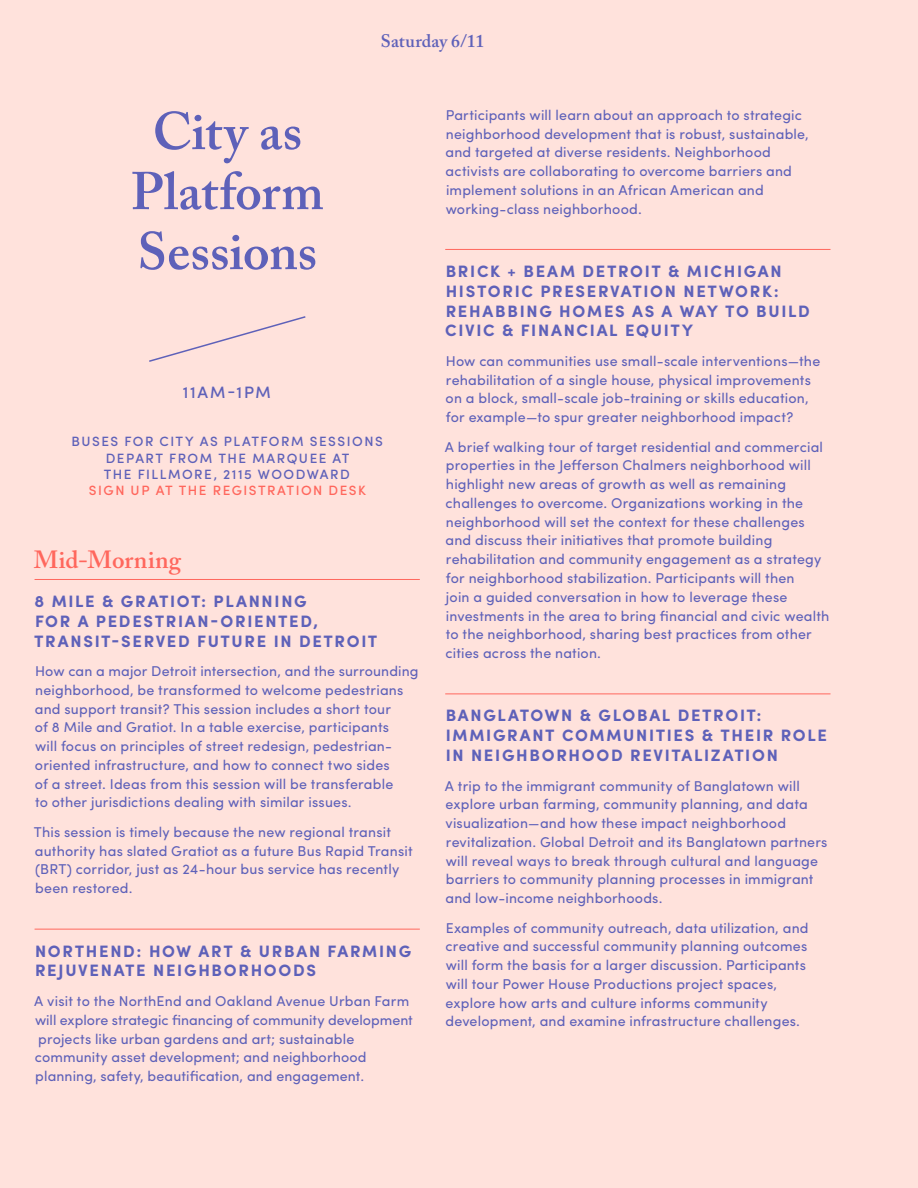
<style>
.page{position:relative;width:918px;height:1188px;background:#ffe2dc}
.page>*{position:absolute;margin:0;border:0;box-sizing:border-box;transform-origin:0 0}
.t1{font:600 52.5px/60px "Adobe Caslon Pro";color:#5e61b9;text-align:center}
.t2{font:600 24.75px "Adobe Caslon Pro";letter-spacing:.01em;color:#ff675d}
.t3{font:600 18px "Adobe Caslon Pro";letter-spacing:.005em;color:#5e61b9}
.t4{font:700 16.5px/19.8px "Sofia Pro";letter-spacing:.105em;color:#5e61b9}
.t5{font:500 16.5px "Sofia Pro";letter-spacing:.1em;color:#5e61b9}
.t6{font:14.25px/18.8px "Sofia Pro";letter-spacing:.01em;color:#5e61b9}
.t7{font:500 13.5px/16.2px "Sofia Pro";letter-spacing:.11em;color:#5e61b9;text-align:center}
.t8{font:500 13.5px "Sofia Pro";letter-spacing:.115em;color:#ff675d}
</style>
<div class="page">
<hr style="left:445px;top:249px;width:386px;height:1px;background:#ff675d">
<hr style="left:445px;top:694px;width:386px;height:1px;background:#ff675d">
<hr style="left:35px;top:579px;width:385px;height:1px;background:#ff675d">
<hr style="left:35px;top:929px;width:385px;height:1px;background:#ff675d">
<svg style="left:149px;top:316px;width:157px;height:46px"></svg>
<p class="t3" style="left:381px;top:31px;width:105px">Saturday 6/11</p>
<h1 class="t1" style="left:131px;top:101px;width:195px">City as<br>Platform<br>Sessions</h1>
<p class="t5" style="left:183px;top:380px;width:89px">11AM-1PM</p>
<p class="t7" style="left:71px;top:433px;width:313px">BUSES FOR CITY AS PLATFORM SESSIONS<br>DEPART FROM THE MARQUEE AT<br>THE FILLMORE, 2115 WOODWARD</p>
<p class="t8" style="left:89px;top:480px;width:279px">SIGN UP AT THE REGISTRATION DESK</p>
<h2 class="t2" style="left:34px;top:545px;width:149px">Mid-Morning</h2>
<p class="t4" style="left:34px;top:590px;width:345px">8 MILE &amp; GRATIOT: PLANNING<br>FOR A PEDESTRIAN-ORIENTED,<br>TRANSIT-SERVED FUTURE IN DETROIT</p>
<p class="t6" style="left:35px;top:661px;width:385px">How can a major Detroit intersection, and the surrounding neighborhood, be transformed to welcome pedestrians and support transit? This session includes a short tour<br>of 8 Mile and Gratiot. In a table exercise, participants<br>will focus on principles of street redesign, pedestrian&shy;oriented infrastructure, and how to connect two sides<br>of a street. Ideas from this session will be transferable<br>to other jurisdictions dealing with similar issues.</p>
<p class="t6" style="left:34px;top:822px;width:381px">This session is timely because the new regional transit authority has slated Gratiot as a future Bus Rapid Transit (BRT) corridor, just as 24-hour bus service has recently been restored.</p>
<p class="t4" style="left:35px;top:940px;width:378px">NORTHEND: HOW ART &amp; URBAN FARMING<br>REJUVENATE NEIGHBORHOODS</p>
<p class="t6" style="left:34px;top:991px;width:380px">A visit to the NorthEnd and Oakland Avenue Urban Farm will explore strategic financing of community development projects like urban gardens and art; sustainable community asset development; and neighborhood planning, safety, beautification, and engagement.</p>
<p class="t6" style="left:446px;top:104px;width:365px">Participants will learn about an approach to strategic neighborhood development that is robust, sustainable, and targeted at diverse residents. Neighborhood activists are collaborating to overcome barriers and implement solutions in an African American and working-class neighborhood.</p>
<p class="t4" style="left:445px;top:260px;width:366px">BRICK + BEAM DETROIT &amp; MICHIGAN<br>HISTORIC PRESERVATION NETWORK:<br>REHABBING HOMES AS A WAY TO BUILD<br>CIVIC &amp; FINANCIAL EQUITY</p>
<p class="t6" style="left:446px;top:351px;width:376px">How can communities use small-scale interventions—the rehabilitation of a single house, physical improvements on a block, small-scale job-training or skills education, for example—to spur greater neighborhood impact?</p>
<p class="t6" style="left:445px;top:436px;width:386px">A brief walking tour of target residential and commercial properties in the Jefferson Chalmers neighborhood will highlight new areas of growth as well as remaining challenges to overcome. Organizations working in the neighborhood will set the context for these challenges and discuss their initiatives that promote building rehabilitation and community engagement as a strategy for neighborhood stabilization. Participants will then<br>join a guided conversation in how to leverage these investments in the area to bring financial and civic wealth to the neighborhood, sharing best practices from other cities across the nation.</p>
<p class="t4" style="left:446px;top:705px;width:383px">BANGLATOWN &amp; GLOBAL DETROIT:<br>IMMIGRANT COMMUNITIES &amp; THEIR ROLE<br>IN NEIGHBORHOOD REVITALIZATION</p>
<p class="t6" style="left:445px;top:775px;width:384px">A trip to the immigrant community of Banglatown will explore urban farming, community planning, and data visualization—and how these impact neighborhood revitalization. Global Detroit and its Banglatown partners will reveal ways to break through cultural and language barriers to community planning processes in immigrant and low-income neighborhoods.</p>
<p class="t6" style="left:446px;top:917px;width:365px">Examples of community outreach, data utilization, and creative and successful community planning outcomes will form the basis for a larger discussion. Participants will tour Power House Productions project spaces, explore how arts and culture informs community development, and examine infrastructure challenges.</p>
</div>
